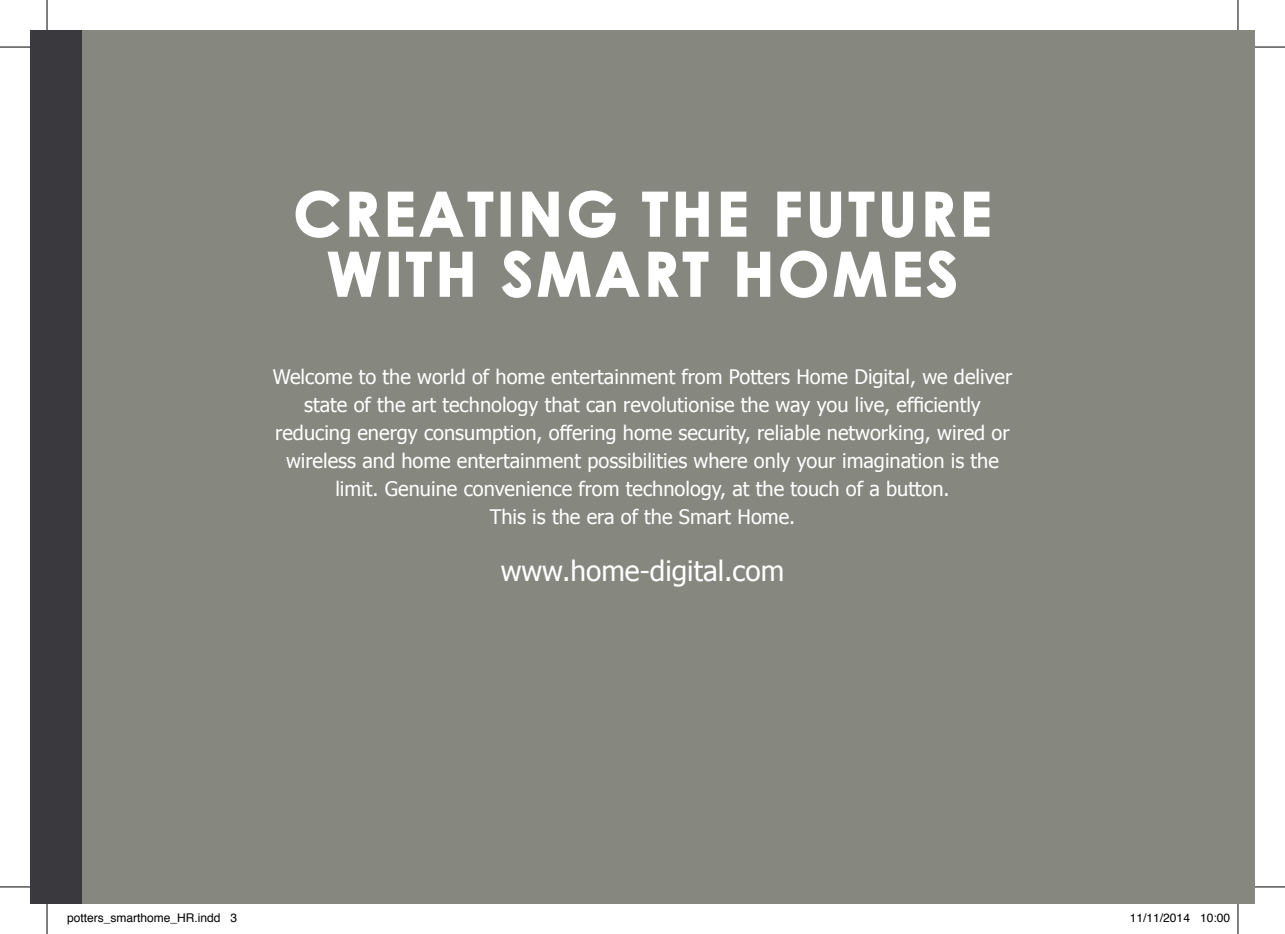
<style>
.page{position:relative;width:1285px;height:934px;background:#fff}
.page>*{position:absolute;margin:0;border:0;box-sizing:border-box;transform-origin:0 0}
.t1{font:700 60px/60px "Century Gothic";letter-spacing:.07em;color:#fff;text-align:center}
.t2{font:28px "Tahoma";color:#fff}
.t3{font:20px/28px "Tahoma";color:#fff;text-align:center}
.t4{font:12px "Helvetica";color:#000}
</style>
<div class="page">
<div style="left:30px;top:30px;width:1225px;height:873px;background:#86877e"></div>
<div style="left:30px;top:30px;width:51px;height:873px;background:#3a393d"></div>
<svg style="left:295px;top:190px;width:45px;height:48px"></svg>
<svg style="left:349px;top:191px;width:31px;height:46px"></svg>
<svg style="left:387px;top:191px;width:107px;height:46px"></svg>
<div style="left:500px;top:191px;width:11px;height:46px;border:2px solid #fff"></div>
<svg style="left:522px;top:191px;width:37px;height:46px"></svg>
<svg style="left:568px;top:190px;width:48px;height:48px"></svg>
<svg style="left:642px;top:191px;width:26px;height:46px"></svg>
<svg style="left:675px;top:191px;width:34px;height:46px"></svg>
<svg style="left:720px;top:191px;width:27px;height:46px"></svg>
<svg style="left:777px;top:191px;width:24px;height:46px"></svg>
<svg style="left:810px;top:191px;width:65px;height:47px"></svg>
<svg style="left:882px;top:191px;width:32px;height:47px"></svg>
<svg style="left:925px;top:191px;width:31px;height:46px"></svg>
<svg style="left:964px;top:191px;width:26px;height:46px"></svg>
<svg style="left:327px;top:251px;width:54px;height:46px"></svg>
<div style="left:389px;top:251px;width:10px;height:46px;border:2px solid #fff"></div>
<svg style="left:406px;top:251px;width:67px;height:46px"></svg>
<svg style="left:501px;top:250px;width:139px;height:48px"></svg>
<svg style="left:648px;top:251px;width:61px;height:46px"></svg>
<svg style="left:737px;top:251px;width:34px;height:46px"></svg>
<svg style="left:780px;top:250px;width:107px;height:48px"></svg>
<svg style="left:895px;top:250px;width:61px;height:48px"></svg>
<hr style="left:0;top:47px;width:30px;height:1px;background:#000">
<hr style="left:1255px;top:47px;width:30px;height:1px;background:#000">
<hr style="left:0;top:886px;width:30px;height:1px;background:#000">
<hr style="left:1255px;top:886px;width:30px;height:1px;background:#000">
<hr style="left:47px;top:0;width:1px;height:30px;background:#000">
<hr style="left:47px;top:903px;width:1px;height:30px;background:#000">
<hr style="left:1237px;top:0;width:1px;height:30px;background:#000">
<hr style="left:1237px;top:903px;width:1px;height:30px;background:#000">
<h1 class="t1" style="left:294px;top:182px;width:699px">CREATING THE FUTURE<br>WITH SMART HOMES</h1>
<p class="t3" style="left:273px;top:361px;width:741px">Welcome to the world of home entertainment from Potters Home Digital, we deliver state of the art technology that can revolutionise the way you live, efficiently reducing energy consumption, offering home security, reliable networking, wired or wireless and home entertainment possibilities where only your imagination is the limit. Genuine convenience from technology, at the touch of a button.<br>This is the era of the Smart Home.</p>
<h2 class="t2" style="left:501px;top:551px;width:285px">www.home-digital.com</h2>
<p class="t4" style="left:67px;top:908px;width:172px">potters_smarthome_HR.indd 3</p>
<p class="t4" style="left:1130px;top:908px;width:102px">11/11/2014 10:00</p>
</div>
